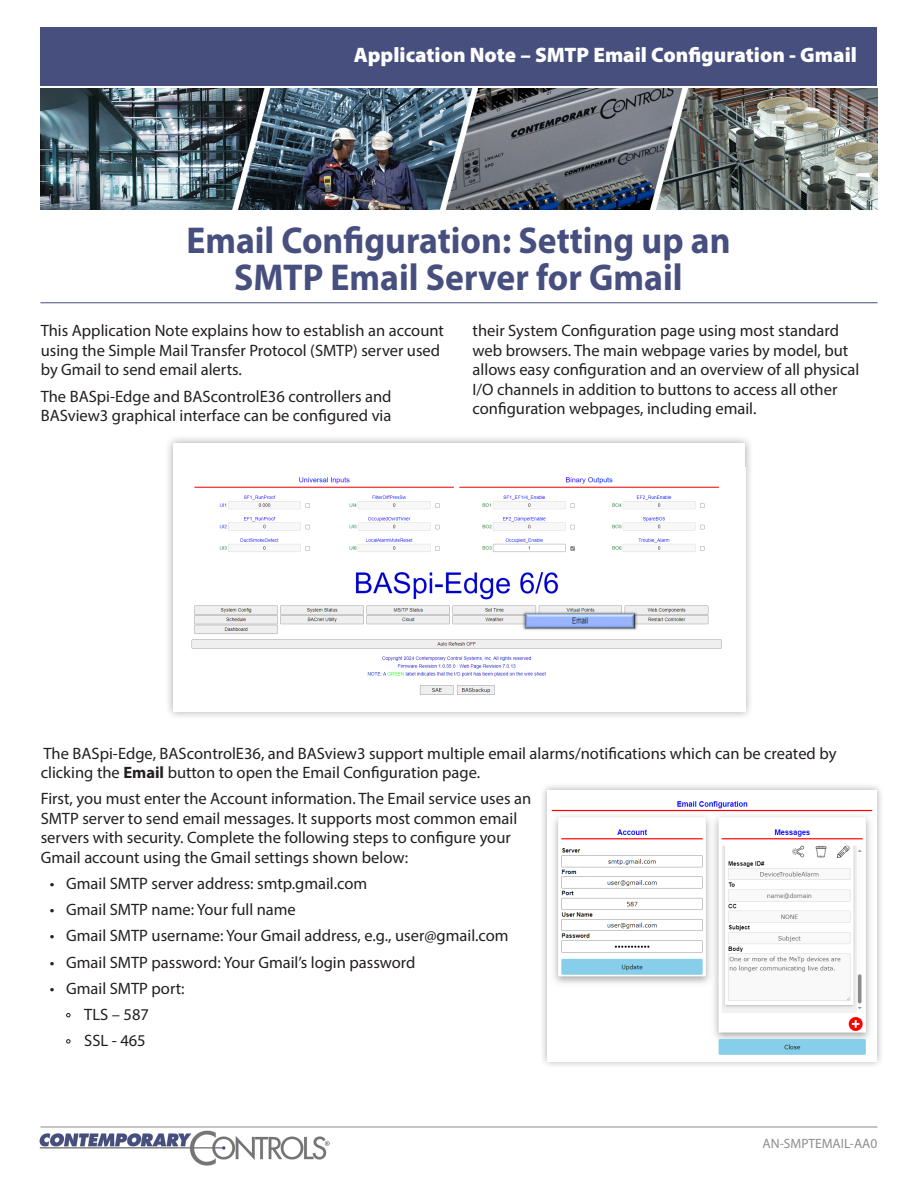
<style>
.page{position:relative;width:918px;height:1188px;background:#fff}
.page>*{position:absolute;margin:0;border:0;box-sizing:border-box;transform-origin:0 0}
.t1{font:700 37.5px/37.5px "Myriad Pro";color:#464f7e;text-align:center;scale:.95 1}
.t2{font:900 21px "Myriad Pro";color:#fff}
.Body_Text{font:16.5px/19.5px "Myriad Pro";color:#231f20}
.t3{font:13.5px "Myriad Pro";color:#8e8e8d}
.s1{font-weight:700}
</style>
<div class="page">
<hr style="left:40px;top:1127px;width:838px;height:1px;background:#8e8d8c">
<div style="left:40px;top:27px;width:838px;height:59px;background:#464f7e"></div>
<img style="left:40px;top:1131px;width:290px;height:35px">
<hr style="left:40px;top:302px;width:838px;height:1px;background:#464f7e">
<img style="left:40px;top:89px;width:838px;height:120px">
<div style="left:165px;top:435px;width:589px;height:285px;background:#231f20;opacity:.4"></div>
<div style="left:174px;top:443px;width:571px;height:269px;background:#fff"></div>
<img style="left:191px;top:477px;width:531px;height:218px">
<img style="left:521px;top:610px;width:119px;height:23px">
<svg style="left:66px;top:1013px;width:4px;height:4px"></svg>
<svg style="left:66px;top:1039px;width:4px;height:4px"></svg>
<div style="left:539px;top:782px;width:346px;height:288px;background:#231f20;opacity:.4"></div>
<img style="left:547px;top:790px;width:329px;height:271px">
<p class="t2" style="left:354px;top:41px;width:505px">Application Note – SMTP Email Configuration - Gmail</p>
<p class="t1" style="left:186px;top:220px;width:574px">Email Configuration: Setting up an<br>SMTP Email Server for Gmail</p>
<p class="Body_Text" style="left:41px;top:321px;width:405px">This Application Note explains how to establish an account using the Simple Mail Transfer Protocol (SMTP) server used by Gmail to send email alerts.</p>
<p class="Body_Text" style="left:41px;top:386px;width:352px">The BASpi-Edge and BAScontrolE36 controllers and<br>BASview3 graphical interface can be configured via</p>
<p class="Body_Text" style="left:473px;top:321px;width:388px">their System Configuration page using most standard web browsers. The main webpage varies by model, but allows easy configuration and an overview of all physical I/O channels in addition to buttons to access all other configuration webpages, including email.</p>
<p class="Body_Text" style="left:41px;top:743px;width:797px">The BASpi-Edge, BAScontrolE36, and BASview3 support multiple email alarms/notifications which can be created by clicking the <span class="s1">Email</span> button to open the Email Configuration page.</p>
<p class="Body_Text" style="left:41px;top:789px;width:492px">First, you must enter the Account information. The Email service uses an SMTP server to send email messages. It supports most common email servers with security. Complete the following steps to configure your Gmail account using the Gmail settings shown below:</p>
<p class="Body_Text" style="left:50px;top:873px;width:319px">• Gmail SMTP server address: smtp.gmail.com</p>
<p class="Body_Text" style="left:50px;top:900px;width:248px">• Gmail SMTP name: Your full name</p>
<p class="Body_Text" style="left:50px;top:926px;width:460px">• Gmail SMTP username: Your Gmail address, e.g., user@gmail.com</p>
<p class="Body_Text" style="left:50px;top:952px;width:367px">• Gmail SMTP password: Your Gmail’s login password</p>
<p class="Body_Text" style="left:50px;top:978px;width:136px">• Gmail SMTP port:</p>
<p class="Body_Text" style="left:84px;top:1004px;width:66px">TLS – 587</p>
<p class="Body_Text" style="left:84px;top:1031px;width:63px">SSL - 465</p>
<p class="t3" style="left:763px;top:1135px;width:116px">AN-SMPTEMAIL-AA0</p>
</div>
